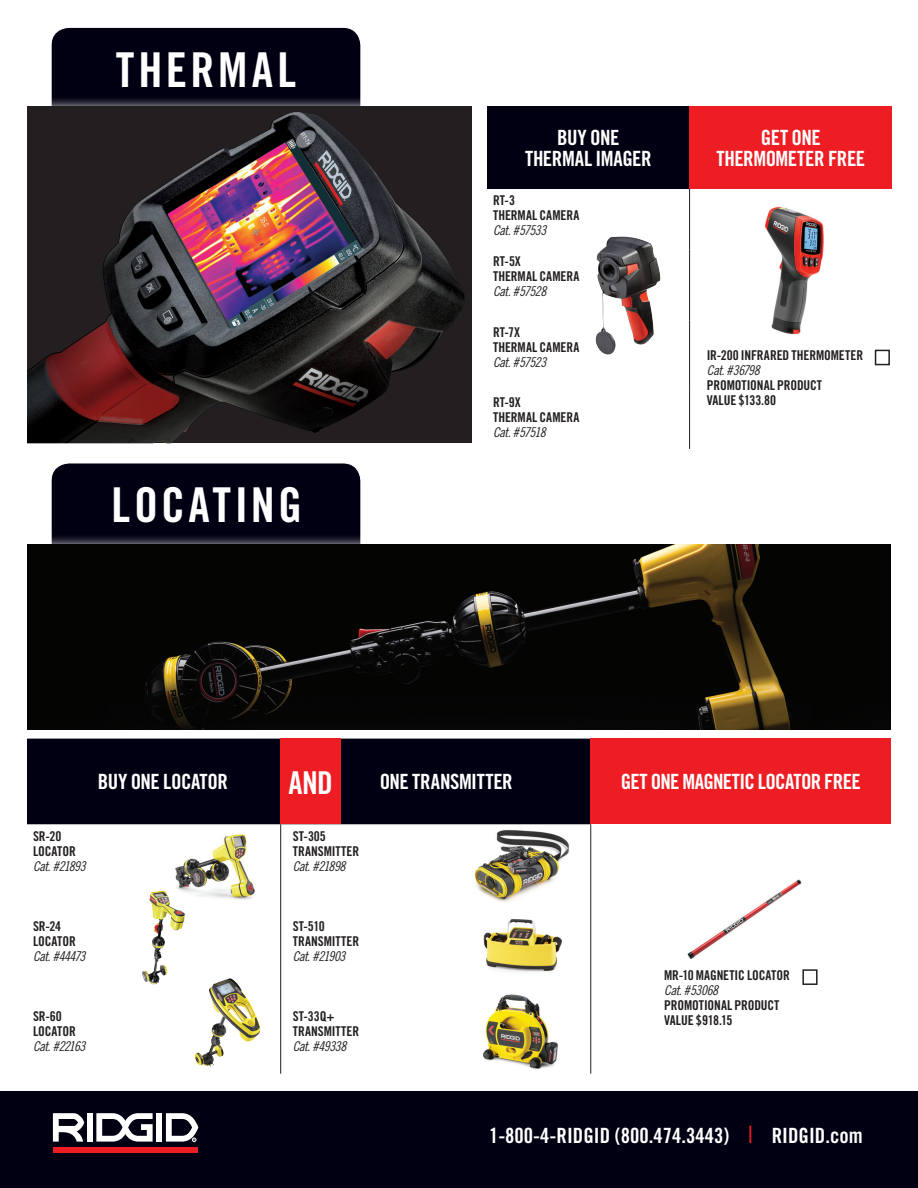
<style>
.page{position:relative;width:918px;height:1188px;background:#fff}
.page>*{position:absolute;margin:0;border:0;box-sizing:border-box;transform-origin:0 0}
.t1{font:48px "Trade Gothic Bold Cond Twenty";letter-spacing:.075em;color:#fff}
.t2{font:31.5px "Trade Gothic Bold Cond Twenty";color:#fff}
.t3{font:21px/21px "Trade Gothic Bold Cond Twenty";letter-spacing:-.02em;color:#fff;text-align:center}
.t4{font:21px "Trade Gothic Bold Cond Twenty";color:#fff}
.t5{font:13.5px/15px "Trade Gothic Bold Cond Twenty";letter-spacing:-.005em;color:#231f20}
.t6{font:13.5px "Trade Gothic Cond Eighteen Obl";letter-spacing:-.045em;color:#231f20}
.s1{font-family:"Trade Gothic Cond Eighteen";font-size:24px;color:#ee1d23}
</style>
<div class="page">
<div style="left:27px;top:739px;width:564px;height:85px;background:#000012"></div>
<div style="left:591px;top:739px;width:300px;height:85px;background:#ee1d23"></div>
<hr style="left:280px;top:824px;width:1px;height:250px;background:#231f20">
<hr style="left:590px;top:824px;width:1px;height:250px;background:#231f20">
<div style="left:51px;top:463px;width:310px;height:102px;background:#000012;border-radius:18px"></div>
<div style="left:51px;top:463px;width:310px;height:102px;border:1px solid #fff;border-radius:18px"></div>
<hr style="left:917px;top:0;width:1px;height:347px;background:#040503">
<div style="left:487px;top:106px;width:203px;height:83px;background:#000012"></div>
<div style="left:690px;top:106px;width:202px;height:83px;background:#ee1d23"></div>
<hr style="left:689px;top:320px;width:1px;height:71px;background:#231f20">
<hr style="left:689px;top:391px;width:1px;height:58px;background:#231f20">
<hr style="left:689px;top:189px;width:1px;height:61px;background:#231f20">
<hr style="left:689px;top:250px;width:1px;height:70px;background:#231f20">
<img style="left:765px;top:206px;width:59px;height:129px">
<div style="left:875px;top:350px;width:15px;height:15px;border:2px solid #231f20"></div>
<img style="left:595px;top:237px;width:65px;height:118px">
<img style="left:474px;top:830px;width:95px;height:72px">
<img style="left:483px;top:919px;width:79px;height:53px">
<img style="left:482px;top:994px;width:76px;height:76px">
<img style="left:164px;top:834px;width:91px;height:71px">
<div style="left:280px;top:739px;width:61px;height:85px;background:#ee1d23"></div>
<img style="left:142px;top:891px;width:17px;height:84px">
<img style="left:195px;top:978px;width:34px;height:78px">
<img style="left:687px;top:879px;width:115px;height:80px">
<div style="left:802px;top:969px;width:16px;height:16px;border:2px solid #231f20"></div>
<div style="left:51px;top:27px;width:310px;height:102px;background:#000012;border-radius:18px"></div>
<div style="left:51px;top:27px;width:310px;height:102px;border:1px solid #fff;border-radius:18px"></div>
<div style="left:17px;top:97px;width:464px;height:356px;background:#fff;opacity:.75"></div>
<div style="left:27px;top:106px;width:444px;height:337px;background:#231f20"></div>
<img style="left:27px;top:112px;width:438px;height:331px">
<div style="left:0;top:1092px;width:918px;height:96px;background:#000012"></div>
<div style="left:53px;top:1147px;width:144px;height:6px;background:#ee1d23"></div>
<div style="left:87px;top:1113px;width:6px;height:29px;background:#fff"></div>
<div style="left:156px;top:1113px;width:6px;height:29px;background:#fff"></div>
<svg style="left:53px;top:1113px;width:31px;height:29px"></svg>
<svg style="left:96px;top:1113px;width:57px;height:29px"></svg>
<svg style="left:166px;top:1113px;width:32px;height:29px"></svg>
<div style="left:17px;top:534px;width:884px;height:205px;background:#fff;opacity:.75"></div>
<img style="left:27px;top:544px;width:864px;height:185px">
<h1 class="t1" style="left:116px;top:41px;width:182px">THERMAL</h1>
<h1 class="t1" style="left:111px;top:476px;width:192px">LOCATING</h1>
<h3 class="t3" style="left:525px;top:127px;width:128px">BUY ONE<br>THERMAL IMAGER</h3>
<h3 class="t3" style="left:716px;top:127px;width:150px">GET ONE<br>THERMOMETER FREE</h3>
<p class="t5" style="left:493px;top:193px;width:88px">RT-3<br>THERMAL CAMERA</p>
<p class="t6" style="left:493px;top:222px;width:55px">Cat. #57533</p>
<p class="t5" style="left:493px;top:253px;width:88px">RT-5X<br>THERMAL CAMERA</p>
<p class="t6" style="left:493px;top:283px;width:55px">Cat. #57528</p>
<p class="t5" style="left:493px;top:324px;width:88px">RT-7X<br>THERMAL CAMERA</p>
<p class="t6" style="left:493px;top:354px;width:55px">Cat. #57523</p>
<p class="t5" style="left:493px;top:395px;width:88px">RT-9X<br>THERMAL CAMERA</p>
<p class="t6" style="left:493px;top:424px;width:54px">Cat. #57518</p>
<p class="t5" style="left:707px;top:348px;width:158px">IR-200 INFRARED THERMOMETER</p>
<p class="t6" style="left:707px;top:363px;width:54px">Cat. #36798</p>
<p class="t5" style="left:707px;top:378px;width:117px">PROMOTIONAL PRODUCT<br>VALUE $133.80</p>
<h2 class="t2" style="left:289px;top:763px;width:46px">AND</h2>
<h3 class="t3" style="left:98px;top:771px;width:132px">BUY ONE LOCATOR</h3>
<h3 class="t3" style="left:380px;top:771px;width:135px">ONE TRANSMITTER</h3>
<h3 class="t3" style="left:621px;top:771px;width:241px">GET ONE MAGNETIC LOCATOR FREE</h3>
<p class="t5" style="left:33px;top:828px;width:44px">SR-20<br>LOCATOR</p>
<p class="t6" style="left:33px;top:858px;width:54px">Cat. #21893</p>
<p class="t5" style="left:293px;top:828px;width:68px">ST-305<br>TRANSMITTER</p>
<p class="t6" style="left:293px;top:858px;width:54px">Cat. #21898</p>
<p class="t5" style="left:33px;top:918px;width:44px">SR-24<br>LOCATOR</p>
<p class="t6" style="left:33px;top:948px;width:54px">Cat. #44473</p>
<p class="t5" style="left:33px;top:1008px;width:44px">SR-60<br>LOCATOR</p>
<p class="t6" style="left:33px;top:1038px;width:54px">Cat. #22163</p>
<p class="t5" style="left:293px;top:918px;width:68px">ST-510<br>TRANSMITTER</p>
<p class="t6" style="left:293px;top:948px;width:54px">Cat. #21903</p>
<p class="t5" style="left:293px;top:1008px;width:68px">ST-33Q+<br>TRANSMITTER</p>
<p class="t6" style="left:293px;top:1038px;width:55px">Cat. #49338</p>
<p class="t5" style="left:664px;top:968px;width:127px">MR-10 MAGNETIC LOCATOR</p>
<p class="t6" style="left:664px;top:982px;width:56px">Cat. #53068</p>
<p class="t5" style="left:664px;top:998px;width:117px">PROMOTIONAL PRODUCT<br>VALUE $918.15</p>
<h3 class="t4" style="left:489px;top:1123px;width:375px">1-800-4-RIDGID (800.474.3443) <span class="s1">l</span> RIDGID.com</h3>
</div>
